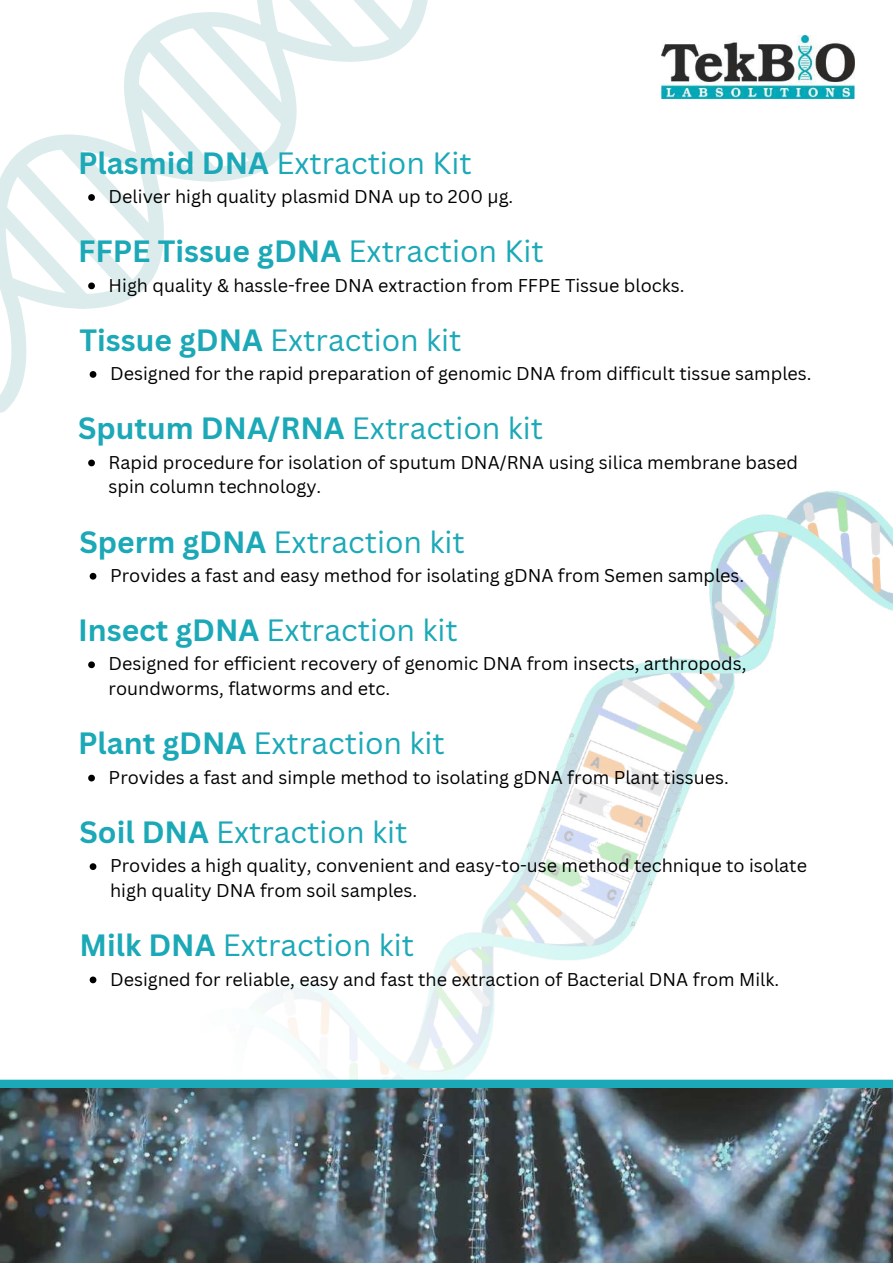
<style>
.page{position:relative;width:893px;height:1264px;background:#fff}
.page>*{position:absolute;margin:0;border:0;box-sizing:border-box;transform-origin:0 0}
.t1{font:30px "Canva Sans";color:#1ba8b7}
.t2{font:700 30px "Canva Sans";color:#1ba8b7}
.t3{font:18px/24.8px "Canva Sans";color:#000}
.s1{font-weight:700}
.s2{font-weight:400}
</style>
<div class="page">
<img style="left:661px;top:35px;width:192px;height:63px">
<svg style="left:0;top:0;width:428px;height:413px"></svg>
<img style="left:89px;top:491px;width:803px;height:588px">
<div style="left:0;top:1079px;width:892px;height:9px;background:#1ba8b7"></div>
<img style="left:0;top:1088px;width:892px;height:174px">
<svg style="left:88px;top:661px;width:7px;height:7px"></svg>
<svg style="left:90px;top:573px;width:6px;height:6px"></svg>
<svg style="left:88px;top:459px;width:7px;height:7px"></svg>
<svg style="left:88px;top:774px;width:7px;height:7px"></svg>
<svg style="left:90px;top:863px;width:6px;height:7px"></svg>
<svg style="left:90px;top:976px;width:6px;height:7px"></svg>
<svg style="left:90px;top:371px;width:6px;height:7px"></svg>
<svg style="left:0;top:0;width:407px;height:309px"></svg>
<h1 class="t1" style="left:78px;top:142px;width:395px"><span class="s1">Plasmid DNA</span> Extraction Kit</h1>
<p class="t3" style="left:109px;top:184px;width:406px">Deliver high quality plasmid DNA up to 200 µg.</p>
<h1 class="t2" style="left:78px;top:230px;width:467px">FFPE Tissue gDNA <span class="s2">Extraction Kit</span></h1>
<p class="t3" style="left:109px;top:272px;width:577px">High quality &amp; hassle-free DNA extraction from FFPE Tissue blocks.</p>
<h1 class="t1" style="left:79px;top:319px;width:383px"><span class="s1">Tissue gDNA</span> Extraction kit</h1>
<p class="t3" style="left:110px;top:361px;width:703px">Designed for the rapid preparation of genomic DNA from difficult tissue samples.</p>
<h1 class="t2" style="left:78px;top:407px;width:466px">Sputum DNA/RNA <span class="s2">Extraction kit</span></h1>
<p class="t3" style="left:109px;top:449px;width:690px">Rapid procedure for isolation of sputum DNA/RNA using silica membrane based spin column technology.</p>
<h1 class="t1" style="left:79px;top:520px;width:387px"><span class="s1">Sperm gDNA</span> Extraction kit</h1>
<p class="t3" style="left:110px;top:562px;width:635px">Provides a fast and easy method for isolating gDNA from Semen samples.</p>
<h1 class="t1" style="left:78px;top:609px;width:381px"><span class="s1">Insect gDNA</span> Extraction kit</h1>
<p class="t3" style="left:109px;top:651px;width:639px">Designed for efficient recovery of genomic DNA from insects, arthropods, roundworms, flatworms and etc.</p>
<h1 class="t1" style="left:78px;top:722px;width:368px"><span class="s1">Plant gDNA</span> Extraction kit</h1>
<p class="t3" style="left:109px;top:764px;width:621px">Provides a fast and simple method to isolating gDNA from Plant tissues.</p>
<h1 class="t1" style="left:79px;top:811px;width:329px"><span class="s1">Soil DNA</span> Extraction kit</h1>
<p class="t3" style="left:110px;top:852px;width:698px">Provides a high quality, convenient and easy-to-use method technique to isolate high quality DNA from soil samples.</p>
<h1 class="t1" style="left:79px;top:924px;width:336px"><span class="s1">Milk DNA</span> Extraction kit</h1>
<p class="t3" style="left:110px;top:966px;width:670px">Designed for reliable, easy and fast the extraction of Bacterial DNA from Milk.</p>
</div>
